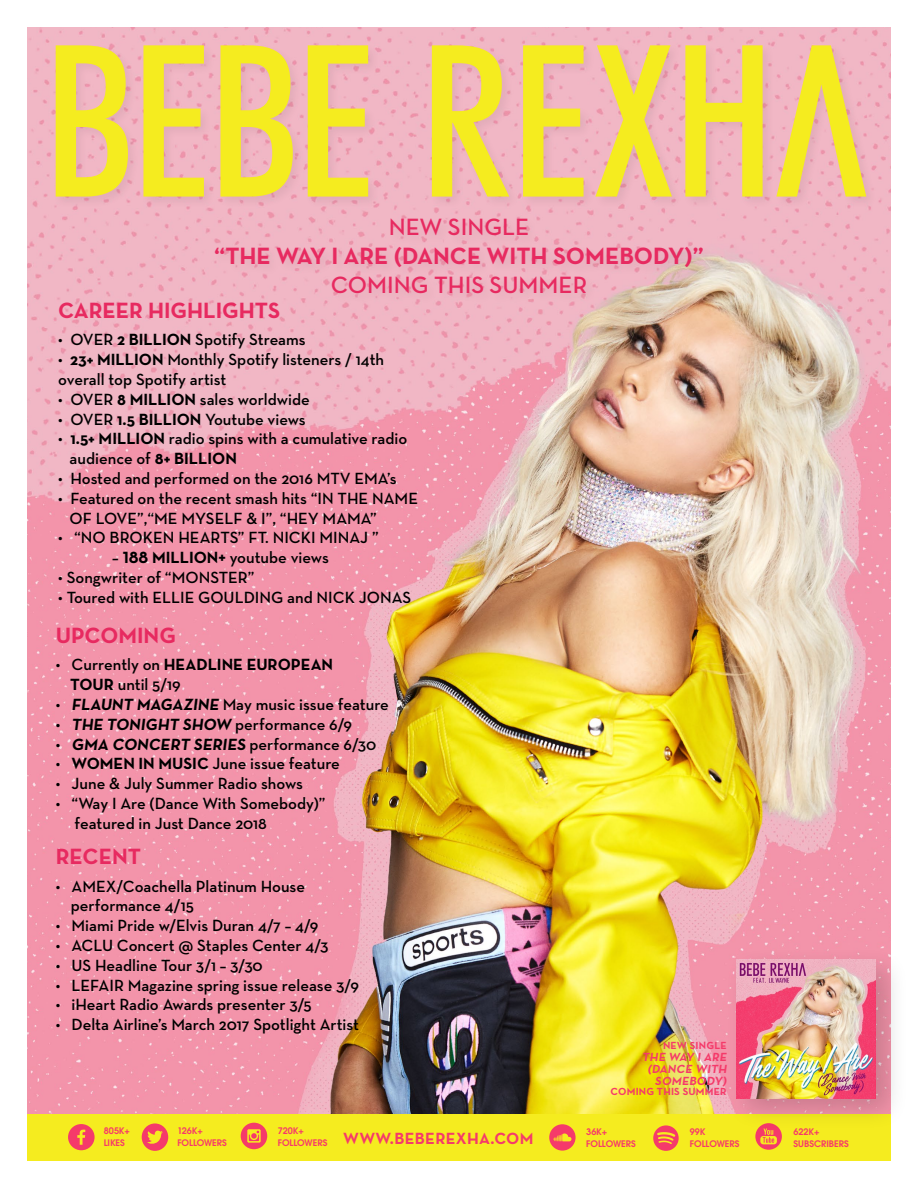
<style>
.page{position:relative;width:918px;height:1188px;background:#fff}
.page>*{position:absolute;margin:0;border:0;box-sizing:border-box;transform-origin:0 0}
.t1{font:700 24px "Neutraface Text";color:#e72a60}
.t2{font:600 24px "Neutraface Text";color:#e72a60}
.t3{font:700 22.5px "Neutraface Text";color:#e72a60}
.t4{font:600 16.5px/19.8px "Neutraface Text";color:#000}
.t5{font:700 16.5px "Neutraface Text";letter-spacing:.02em;color:#f53a6a}
.t6{font:700 12px/12px "Neutraface Text";color:#f53a6a;text-align:right}
.t7{font:700 10.5px "Neutraface Text";letter-spacing:.02em;color:#f53a6a}
.t8{font:600 9px/12px "Avant Garde";color:#f53a6a}
.s1{font-weight:700}
</style>
<div class="page">
<img style="left:27px;top:27px;width:864px;height:1088px">
<div style="left:52px;top:42px;width:827px;height:168px;background:#000;opacity:.06"></div>
<svg style="left:56px;top:45px;width:72px;height:152px;background:#f1d855"></svg>
<svg style="left:143px;top:45px;width:61px;height:152px;background:#f1d265"></svg>
<svg style="left:220px;top:45px;width:73px;height:152px;background:#f1d756"></svg>
<svg style="left:308px;top:45px;width:60px;height:152px;background:#f1d364"></svg>
<svg style="left:432px;top:45px;width:77px;height:152px;background:#f1d363"></svg>
<svg style="left:523px;top:45px;width:61px;height:152px;background:#f1d365"></svg>
<svg style="left:595px;top:45px;width:77px;height:152px;background:#f1cd73"></svg>
<svg style="left:685px;top:45px;width:78px;height:152px;background:#f2d363"></svg>
<svg style="left:776px;top:45px;width:90px;height:152px;background:#f1ca80"></svg>
<div style="left:27px;top:1115px;width:864px;height:46px;background:#f5ec1f"></div>
<svg style="left:68px;top:1124px;width:27px;height:26px"></svg>
<svg style="left:142px;top:1123px;width:26px;height:28px"></svg>
<svg style="left:241px;top:1123px;width:26px;height:26px"></svg>
<svg style="left:549px;top:1124px;width:27px;height:27px"></svg>
<svg style="left:653px;top:1125px;width:26px;height:26px"></svg>
<svg style="left:755px;top:1131px;width:27px;height:19px"></svg>
<div style="left:724px;top:946px;width:185px;height:185px;background:#000;opacity:.17"></div>
<img style="left:737px;top:959px;width:139px;height:139px">
<div style="left:212px;top:216px;width:503px;height:90px;background:#000;opacity:.06"></div>
<h1 class="t2" style="left:389px;top:212px;width:142px">NEW SINGLE</h1>
<h1 class="t1" style="left:214px;top:241px;width:491px">“THE WAY I ARE (DANCE WITH SOMEBODY)”</h1>
<h1 class="t2" style="left:331px;top:270px;width:258px">COMING THIS SUMMER</h1>
<h2 class="t3" style="left:58px;top:296px;width:223px">CAREER HIGHLIGHTS</h2>
<p class="t4" style="left:58px;top:330px;width:249px">• OVER <span class="s1">2 BILLION</span> Spotify Streams</p>
<p class="t4" style="left:58px;top:350px;width:327px">• <span class="s1">23+ MILLION</span> Monthly Spotify listeners / 14th overall top Spotify artist</p>
<p class="t4" style="left:58px;top:389px;width:253px">• OVER <span class="s1">8 MILLION</span> sales worldwide</p>
<p class="t4" style="left:58px;top:409px;width:249px">• OVER <span class="s1">1.5 BILLION</span> Youtube views</p>
<p class="t4" style="left:70px;top:429px;width:339px;text-indent:-11px">• <span class="s1">1.5+ MILLION</span> radio spins with a cumulative radio audience of <span class="s1">8+ BILLION</span></p>
<p class="t4" style="left:58px;top:468px;width:340px">• Hosted and performed on the 2016 MTV EMA’s</p>
<p class="t4" style="left:70px;top:488px;width:350px;text-indent:-11px">• Featured on the recent smash hits “IN THE NAME<br>OF LOVE”,“ME MYSELF &amp; I”, “HEY MAMA”</p>
<p class="t4" style="left:58px;top:528px;width:322px">• “NO BROKEN HEARTS” FT. NICKI MINAJ ”</p>
<p class="t4" style="left:112px;top:548px;width:218px">– <span class="s1">188 MILLION+</span> youtube views</p>
<p class="t4" style="left:58px;top:567px;width:198px">• Songwriter of “MONSTER”</p>
<p class="t4" style="left:58px;top:587px;width:355px">• Toured with ELLIE GOULDING and NICK JONAS</p>
<h2 class="t3" style="left:56px;top:621px;width:122px">UPCOMING</h2>
<p class="t4" style="left:70px;top:655px;width:264px;text-indent:-15px">• Currently on <span class="s1">HEADLINE EUROPEAN<br>TOUR</span> until 5/19</p>
<p class="t4" style="left:56px;top:694px;width:335px">• <span class="s1">FLAUNT MAGAZINE</span> May music issue feature</p>
<p class="t4" style="left:56px;top:714px;width:298px">• <span class="s1">THE TONIGHT SHOW</span> performance 6/9</p>
<p class="t4" style="left:56px;top:734px;width:322px">• <span class="s1">GMA CONCERT SERIES</span> performance 6/30</p>
<p class="t4" style="left:56px;top:754px;width:286px">• <span class="s1">WOMEN IN MUSIC</span> June issue feature</p>
<p class="t4" style="left:56px;top:774px;width:249px">• June &amp; July Summer Radio shows</p>
<p class="t4" style="left:75px;top:793px;width:253px;text-indent:-19px">• “Way I Are (Dance With Somebody)” featured in Just Dance 2018</p>
<h2 class="t3" style="left:56px;top:842px;width:87px">RECENT</h2>
<p class="t4" style="left:71px;top:876px;width:236px;text-indent:-15px">• AMEX/Coachella Platinum House performance 4/15</p>
<p class="t4" style="left:56px;top:916px;width:264px">• Miami Pride w/Elvis Duran 4/7 – 4/9</p>
<p class="t4" style="left:56px;top:935px;width:274px">• ACLU Concert @ Staples Center 4/3</p>
<p class="t4" style="left:56px;top:955px;width:209px">• US Headline Tour 3/1 – 3/30</p>
<p class="t4" style="left:56px;top:975px;width:305px">• LEFAIR Magazine spring issue release 3/9</p>
<p class="t4" style="left:56px;top:995px;width:257px">• iHeart Radio Awards presenter 3/5</p>
<p class="t4" style="left:56px;top:1015px;width:305px">• Delta Airline’s March 2017 Spotlight Artist</p>
<p class="t7" style="left:663px;top:1038px;width:65px">NEW SINGLE</p>
<p class="t6" style="left:642px;top:1051px;width:88px">THE WAY I ARE (DANCE WITH<br>SOMEBODY)</p>
<p class="t7" style="left:611px;top:1085px;width:118px">COMING THIS SUMMER</p>
<p class="t8" style="left:104px;top:1124px;width:28px">805K+<br>LIKES</p>
<p class="t8" style="left:177px;top:1124px;width:51px">126K+<br>FOLLOWERS</p>
<p class="t8" style="left:278px;top:1124px;width:51px">720K+<br>FOLLOWERS</p>
<p class="t8" style="left:586px;top:1125px;width:51px">36K+<br>FOLLOWERS</p>
<p class="t8" style="left:690px;top:1125px;width:51px">99K<br>FOLLOWERS</p>
<p class="t8" style="left:794px;top:1125px;width:57px">622K+<br>SUBSCRIBERS</p>
<p class="t5" style="left:343px;top:1128px;width:192px">WWW.BEBEREXHA.COM</p>
</div>
